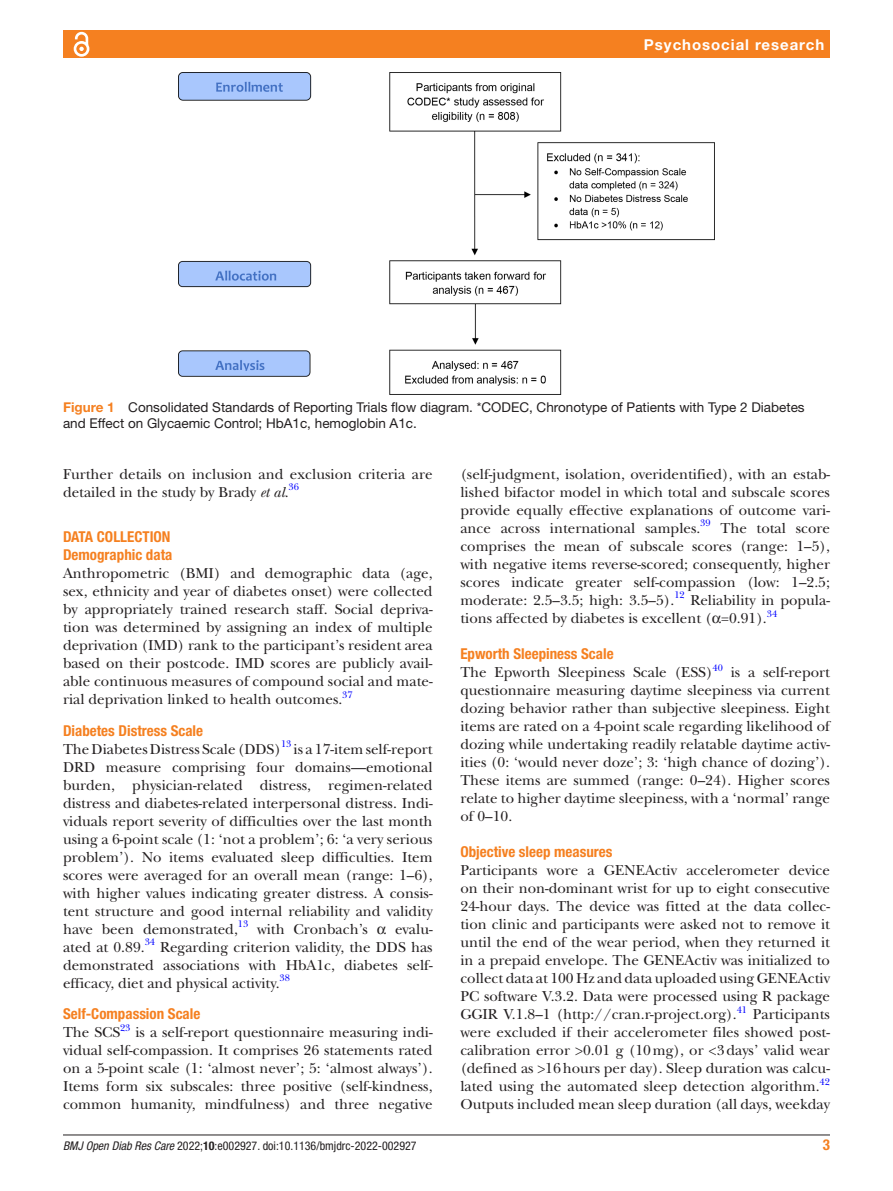
<style>
.page{position:relative;width:893px;height:1191px;background:#fff}
.page>*{position:absolute;margin:0;border:0;box-sizing:border-box;transform-origin:0 0}
.t1{font:15px/18px "New Baskerville";color:#231f20;text-align:justify}
.t2{font:700 condensed 15px/18px "Helvetica Neue LT Std";color:#f58020}
.t3{font:700 15px "Helvetica Neue LT Std";letter-spacing:.065em;color:#fff}
.t4{font:13.5px/16.2px "Helvetica Neue LT Std";color:#231f20}
.t5{font:condensed 12px "Helvetica Neue LT Std";color:#231f20}
.t6{font:9.9px "New Baskerville";color:#00f}
.s1{font-weight:700;color:#f58020}
.s2{font-style:italic}
.s3{font-weight:700}
</style>
<div class="page">
<hr style="left:63px;top:1134px;width:767px;height:1px;background:#231f20">
<div style="left:63px;top:31px;width:767px;height:27px;background:#f58020"></div>
<svg style="left:73px;top:31px;width:17px;height:26px"></svg>
<img style="left:178px;top:73px;width:537px;height:321px">
<p class="t3" style="left:644px;top:35px;width:182px">Psychosocial research</p>
<p class="t4" style="left:63px;top:399px;width:743px"><span class="s1">Figure 1</span> Consolidated Standards of Reporting Trials flow diagram. *CODEC, Chronotype of Patients with Type 2 Diabetes and Effect on Glycaemic Control; HbA1c, hemoglobin A1c.</p>
<p class="t1" style="left:63px;top:465px;width:371px">Further details on inclusion and exclusion criteria are detailed in the study by Brady <span class="s2">et al</span>.</p>
<p class="t6" style="left:289px;top:481px;width:12px">36</p>
<p class="t2" style="left:63px;top:527px;width:111px">DATA COLLECTION<br>Demographic data</p>
<p class="t1" style="left:63px;top:564px;width:371px">Anthropometric (BMI) and demographic data (age, sex, ethnicity and year of diabetes onset) were collected by appropriately trained research staff. Social depriva&shy;tion was determined by assigning an index of multiple deprivation (IMD) rank to the participant’s resident area based on their postcode. IMD scores are publicly avail&shy;able continuous measures of compound social and mate&shy;rial deprivation linked to health outcomes.</p>
<p class="t6" style="left:342px;top:688px;width:12px">37</p>
<p class="t2" style="left:63px;top:721px;width:142px">Diabetes Distress Scale</p>
<p class="t1" style="left:63px;top:740px;width:220px">The Diabetes Distress Scale (DDS)</p>
<p class="t6" style="left:281px;top:738px;width:12px">13</p>
<p class="t1" style="left:63px;top:740px;width:371px;text-indent:231px">is a 17-item self-report DRD measure comprising four domains—emotional burden, physician-related distress, regimen-related distress and diabetes-related interpersonal distress. Indi&shy;viduals report severity of difficulties over the last month using a 6-point scale (1: ‘not a problem’; 6: ‘a very serious problem’). No items evaluated sleep difficulties. Item scores were averaged for an overall mean (range: 1–6), with higher values indicating greater distress. A consis&shy;tent structure and good internal reliability and validity have been demonstrated,</p>
<p class="t6" style="left:238px;top:918px;width:12px">13</p>
<p class="t1" style="left:257px;top:920px;width:112px">with Cronbach’s</p>
<p class="t1" style="left:395px;top:920px;width:39px">evalu-</p>
<p class="t1" style="left:63px;top:938px;width:83px">ated at 0.89.</p>
<p class="t6" style="left:145px;top:936px;width:12px">34</p>
<p class="t1" style="left:63px;top:938px;width:371px;text-indent:97px">Regarding criterion validity, the DDS has demonstrated associations with HbA1c, diabetes self&shy;efficacy, diet and physical activity.</p>
<p class="t6" style="left:280px;top:972px;width:12px">38</p>
<p class="t2" style="left:63px;top:1004px;width:139px">Self-Compassion Scale</p>
<p class="t1" style="left:63px;top:1023px;width:59px">The SCS</p>
<p class="t6" style="left:120px;top:1021px;width:12px">23</p>
<p class="t1" style="left:63px;top:1023px;width:371px;text-indent:72px">is a self-report questionnaire measuring indi&shy;vidual self-compassion. It comprises 26 statements rated on a 5-point scale (1: ‘almost never’; 5: ‘almost always’).<br>Items form six subscales: three positive (self-kindness, common humanity, mindfulness) and three negative</p>
<p class="t1" style="left:460px;top:465px;width:371px">(self-judgment, isolation, overidentified), with an estab&shy;lished bifactor model in which total and subscale scores provide equally effective explanations of outcome vari&shy;ance across international samples.</p>
<p class="t6" style="left:700px;top:517px;width:12px">39</p>
<p class="t1" style="left:460px;top:519px;width:371px;text-indent:260px">The total score comprises the mean of subscale scores (range: 1–5), with negative items reverse-scored; consequently, higher scores indicate greater self-compassion (low: 1–2.5; moderate: 2.5–3.5; high: 3.5–5).</p>
<p class="t6" style="left:674px;top:589px;width:12px">12</p>
<p class="t1" style="left:460px;top:591px;width:371px;text-indent:230px">Reliability in popula&shy;tions affected by diabetes is excellent ( =0.91).</p>
<p class="t6" style="left:767px;top:607px;width:12px">34</p>
<p class="t2" style="left:460px;top:644px;width:155px">Epworth Sleepiness Scale</p>
<p class="t1" style="left:460px;top:663px;width:254px">The Epworth Sleepiness Scale (ESS)</p>
<p class="t6" style="left:713px;top:661px;width:12px">40</p>
<p class="t1" style="left:460px;top:663px;width:371px;text-indent:270px">is a self-report questionnaire measuring daytime sleepiness via current dozing behavior rather than subjective sleepiness. Eight items are rated on a 4-point scale regarding likelihood of dozing while undertaking readily relatable daytime activ&shy;ities (0: ‘would never doze’; 3: ‘high chance of dozing’).<br>These items are summed (range: 0–24). Higher scores relate to higher daytime sleepiness, with a ‘normal’ range of 0–10.</p>
<p class="t2" style="left:460px;top:842px;width:154px">Objective sleep measures</p>
<p class="t1" style="left:460px;top:861px;width:371px">Participants wore a GENEActiv accelerometer device on their non-dominant wrist for up to eight consecutive 24-hour days. The device was fitted at the data collec&shy;tion clinic and participants were asked not to remove it until the end of the wear period, when they returned it in a prepaid envelope. The GENEActiv was initialized to collect data at 100 Hz and data uploaded using GENEActiv PC software V.3.2. Data were processed using R package GGIR V.1.8–1 (http://cran.r-project.org).</p>
<p class="t6" style="left:737px;top:1003px;width:12px">41</p>
<p class="t1" style="left:460px;top:1005px;width:371px;text-indent:292px">Participants were excluded if their accelerometer files showed post&shy;calibration error &gt;0.01 g (10mg), or &lt;3days’ valid wear (defined as &gt;16hours per day). Sleep duration was calcu&shy;lated using the automated sleep detection algorithm.</p>
<p class="t6" style="left:820px;top:1075px;width:12px">42</p>
<p class="t1" style="left:460px;top:1095px;width:371px">Outputs included mean sleep duration (all days, weekday</p>
<p class="t5" style="left:63px;top:1138px;width:355px"><span class="s2">BMJ Open Diab Res Care</span> 2022;<span class="s3">10</span>:e002927. doi:10.1136/bmjdrc-2022-002927</p>
<p class="t2" style="left:823px;top:1135px;width:9px">3</p>
</div>
